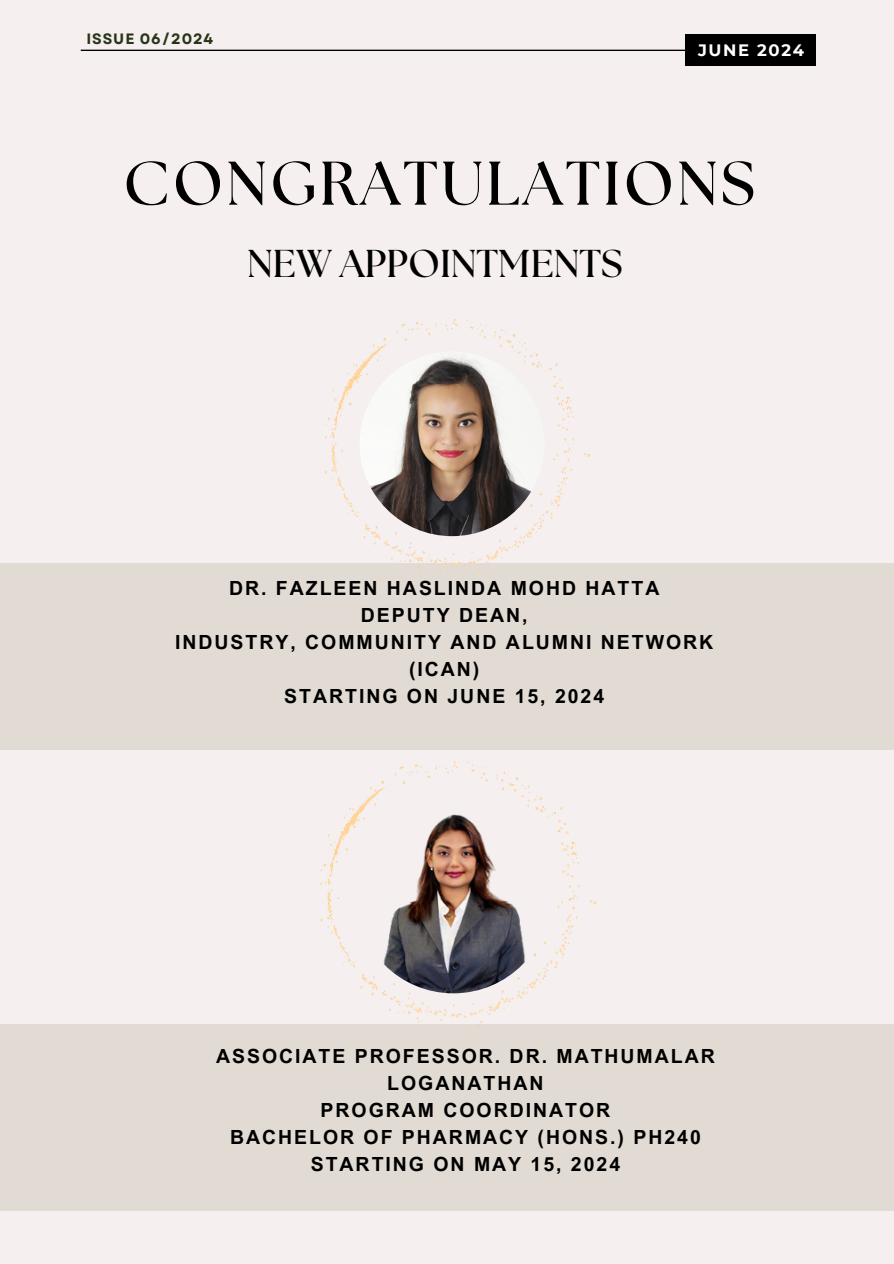
<style>
.page{position:relative;width:894px;height:1264px;background:#fff}
.page>*{position:absolute;margin:0;border:0;box-sizing:border-box;transform-origin:0 0}
.t1{font:700 61.5px "The Seasons";letter-spacing:.05em;color:#000}
.t2{font:700 38.7px "The Seasons";color:#000}
.t3{font:700 19.5px/27px "Arial MT Pro";letter-spacing:.1em;color:#000;text-align:center}
.t4{font:700 16.5px "Montserrat";letter-spacing:.1em;color:#fff}
.t5{font:700 15px "Garet";letter-spacing:.06em;color:#283618}
</style>
<div class="page">
<div style="left:0;top:0;width:893px;height:1263px;background:#f6efef"></div>
<div style="left:0;top:563px;width:893px;height:187px;background:#e1dbd3"></div>
<div style="left:0;top:1023px;width:893px;height:187px;background:#e1dbd3"></div>
<img style="left:311px;top:761px;width:284px;height:267px">
<img style="left:325px;top:319px;width:264px;height:257px">
<img style="left:359px;top:351px;width:185px;height:185px;border-radius:50%">
<hr style="left:81px;top:50px;width:731px;height:1px;background:#000">
<div style="left:684px;top:35px;width:131px;height:31px;background:#000"></div>
<h3 class="t5" style="left:86px;top:28px;width:128px">ISSUE 06/2024</h3>
<p class="t4" style="left:697px;top:40px;width:108px">JUNE 2024</p>
<h1 class="t1" style="left:123px;top:155px;width:633px">CONGRATULATIONS</h1>
<h3 class="t2" style="left:247px;top:246px;width:377px">NEW APPOINTMENTS</h3>
<h2 class="t3" style="left:175px;top:577px;width:539px">DR. FAZLEEN HASLINDA MOHD HATTA<br>DEPUTY DEAN,<br>INDUSTRY, COMMUNITY AND ALUMNI NETWORK (ICAN)<br>STARTING ON JUNE 15, 2024</h2>
<p class="t3" style="left:216px;top:1045px;width:500px">ASSOCIATE PROFESSOR. DR. MATHUMALAR<br>LOGANATHAN<br>PROGRAM COORDINATOR<br>BACHELOR OF PHARMACY (HONS.) PH240<br>STARTING ON MAY 15, 2024</p>
</div>
